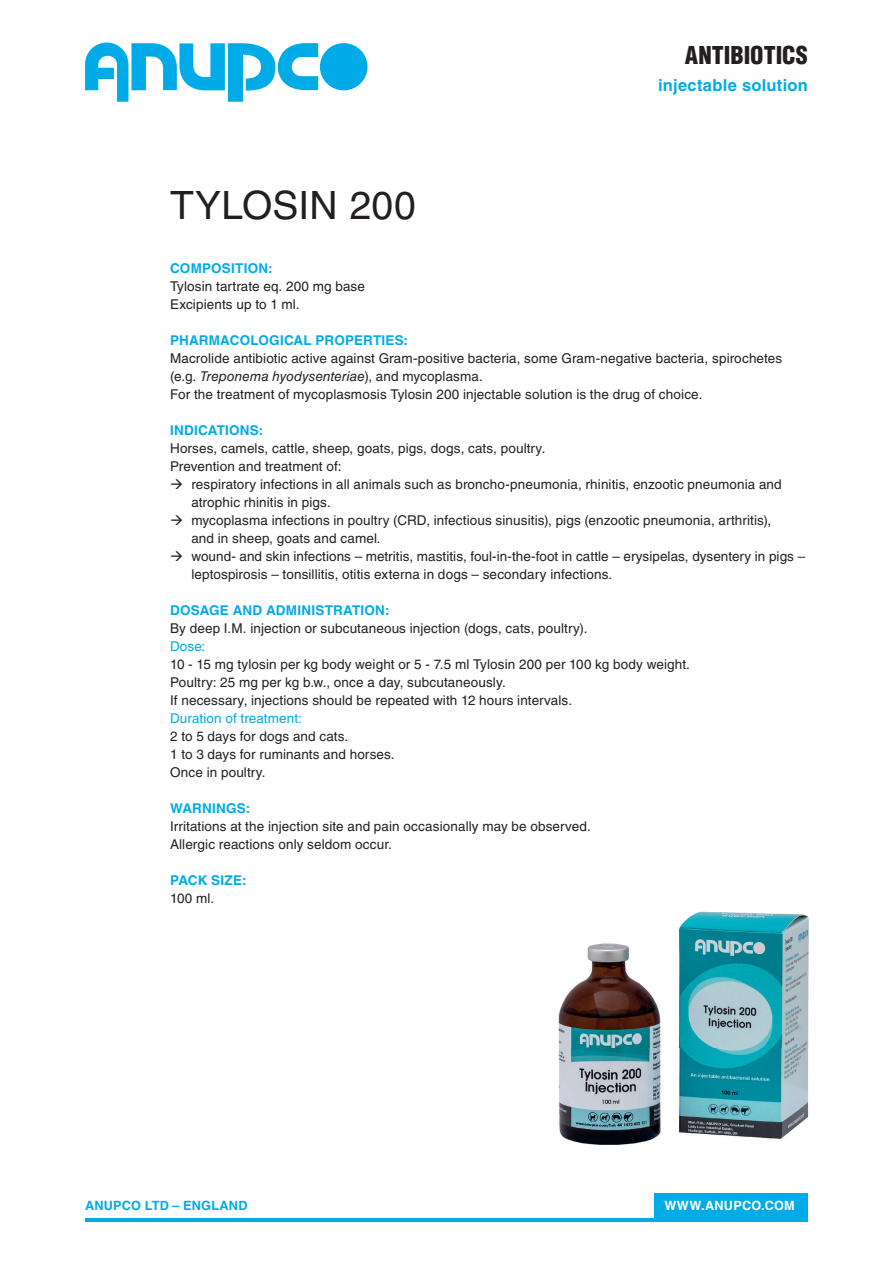
<style>
.page{position:relative;width:893px;height:1263px;background:#fff}
.page>*{position:absolute;margin:0;border:0;box-sizing:border-box;transform-origin:0 0}
.t1{font:39px "Helvetica LT Std";color:#231f20}
.t2{font:900 condensed 24px "Helvetica LT Std";color:#231f20}
.t3{font:700 16.5px "Helvetica LT Std";letter-spacing:.02em;color:#00abe7}
.t4{font:13.5px/18px "Helvetica LT Std";letter-spacing:.01em;color:#231f20}
.t5{font:700 13.5px "Helvetica LT Std";letter-spacing:.015em;color:#00abe7}
.t6{font:13.5px "Helvetica LT Std";letter-spacing:.01em;color:#00abe7}
.t7{font:700 12.75px "Helvetica LT Std";letter-spacing:.015em;color:#00abe7}
.t8{font:700 12.75px "Helvetica LT Std";letter-spacing:.015em;color:#fff}
.s1{font-style:italic}
</style>
<div class="page">
<svg style="left:85px;top:43px;width:233px;height:59px"></svg>
<div style="left:320px;top:43px;width:48px;height:47px;background:#00abe7;border-radius:50%"></div>
<div style="left:655px;top:1193px;width:153px;height:27px;background:#00abe7"></div>
<hr style="left:85px;top:1219px;width:723px;height:3px;background:#00abe7">
<img style="left:558px;top:911px;width:251px;height:234px">
<h1 class="t1" style="left:170px;top:183px;width:247px">TYLOSIN 200</h1>
<h2 class="t2" style="left:685px;top:40px;width:125px">ANTIBIOTICS</h2>
<p class="t3" style="left:658px;top:75px;width:151px">injectable solution</p>
<p class="t5" style="left:170px;top:260px;width:104px">COMPOSITION:</p>
<p class="t4" style="left:170px;top:277px;width:196px">Tylosin tartrate eq. 200 mg base<br>Excipients up to 1 ml.</p>
<p class="t5" style="left:170px;top:332px;width:240px">PHARMACOLOGICAL PROPERTIES:</p>
<p class="t4" style="left:170px;top:349px;width:614px">Macrolide antibiotic active against Gram-positive bacteria, some Gram-negative bacteria, spirochetes (e.g. <span class="s1">Treponema hyodysenteriae</span>), and mycoplasma.<br>For the treatment of mycoplasmosis Tylosin 200 injectable solution is the drug of choice.</p>
<p class="t5" style="left:170px;top:422px;width:95px">INDICATIONS:</p>
<p class="t4" style="left:170px;top:439px;width:377px">Horses, camels, cattle, sheep, goats, pigs, dogs, cats, poultry.<br>Prevention and treatment of:</p>
<p class="t4" style="left:191px;top:475px;width:592px;text-indent:-21px">→ respiratory infections in all animals such as broncho-pneumonia, rhinitis, enzootic pneumonia and atrophic rhinitis in pigs.</p>
<p class="t4" style="left:191px;top:511px;width:582px;text-indent:-21px">→ mycoplasma infections in poultry (CRD, infectious sinusitis), pigs (enzootic pneumonia, arthritis), and in sheep, goats and camel.</p>
<p class="t4" style="left:191px;top:547px;width:615px;text-indent:-21px">→ wound- and skin infections – metritis, mastitis, foul-in-the-foot in cattle – erysipelas, dysentery in pigs – leptospirosis – tonsillitis, otitis externa in dogs – secondary infections.</p>
<p class="t5" style="left:170px;top:602px;width:221px">DOSAGE AND ADMINISTRATION:</p>
<p class="t4" style="left:170px;top:619px;width:419px">By deep I.M. injection or subcutaneous injection (dogs, cats, poultry).</p>
<p class="t6" style="left:170px;top:638px;width:37px">Dose:</p>
<p class="t4" style="left:170px;top:655px;width:521px">10 - 15 mg tylosin per kg body weight or 5 - 7.5 ml Tylosin 200 per 100 kg body weight.<br>Poultry: 25 mg per kg b.w., once a day, subcutaneously.<br>If necessary, injections should be repeated with 12 hours intervals.</p>
<p class="t6" style="left:170px;top:710px;width:133px">Duration of treatment:</p>
<p class="t4" style="left:170px;top:727px;width:226px">2 to 5 days for dogs and cats.<br>1 to 3 days for ruminants and horses.<br>Once in poultry.</p>
<p class="t5" style="left:170px;top:800px;width:82px">WARNINGS:</p>
<p class="t4" style="left:170px;top:817px;width:422px">Irritations at the injection site and pain occasionally may be observed.<br>Allergic reactions only seldom occur.</p>
<p class="t5" style="left:170px;top:872px;width:78px">PACK SIZE:</p>
<p class="t4" style="left:170px;top:889px;width:46px">100 ml.</p>
<p class="t7" style="left:85px;top:1198px;width:164px">ANUPCO LTD – ENGLAND</p>
<p class="t8" style="left:664px;top:1198px;width:132px">WWW.ANUPCO.COM</p>
</div>
